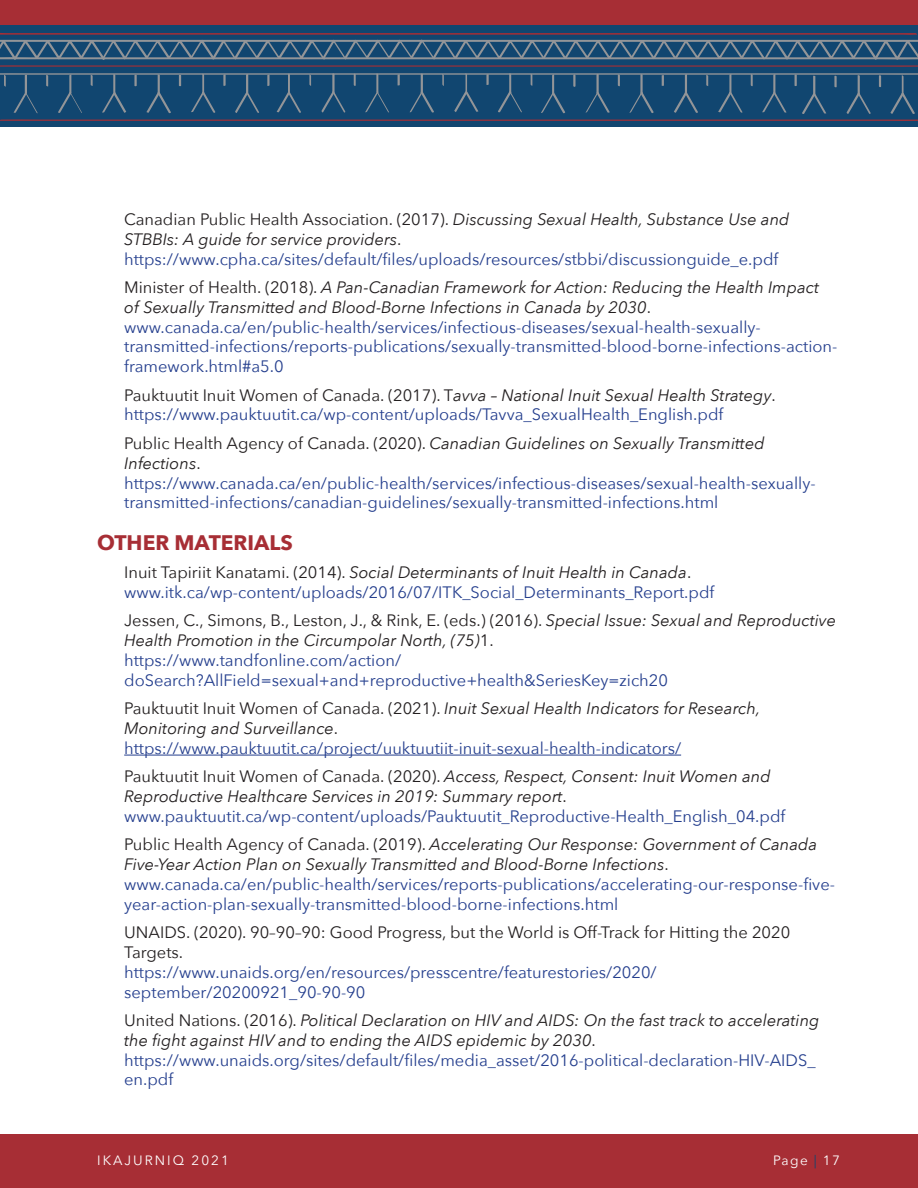
<style>
.page{position:relative;width:918px;height:1188px;background:#fff}
.page>*{position:absolute;margin:0;border:0;box-sizing:border-box;transform-origin:0 0}
.t1{font:700 21px "Avenir Next";color:#a72e35}
.t2{font:16.5px/19.8px "Avenir Next";color:#253f8e}
.t3{font:italic 16.5px/19.8px "Avenir Next";color:#231f20}
.t4{font:13.5px "Avenir Next";letter-spacing:.15em;color:#fff}
.s1{color:#231f20}
.s2{font-style:italic;color:#231f20}
.s3{font-style:normal}
.s4{font-style:normal;color:#253f8e}
.s5{color:#114670}
</style>
<div class="page">
<div style="left:0;top:1134px;width:918px;height:54px;background:#a72e35"></div>
<div style="left:0;top:0;width:918px;height:25px;background:#a72e35"></div>
<div style="left:0;top:25px;width:918px;height:102px;background:#114670"></div>
<svg style="left:0;top:33px;width:918px;height:34px"></svg>
<svg style="left:0;top:73px;width:918px;height:48px"></svg>
<hr style="left:124px;top:755px;width:557px;height:1px;background:#253f8e">
<p class="t2" style="left:124px;top:209px;width:667px"><span class="s1">Canadian Public Health Association. (2017).</span> <span class="s2">Discussing Sexual Health, Substance Use and<br>STBBIs: A guide for service providers</span><span class="s1">. </span>https://www.cpha.ca/sites/default/files/uploads/resources/stbbi/discussionguide_e.pdf</p>
<p class="t2" style="left:124px;top:277px;width:715px"><span class="s1">Minister of Health. (2018).</span> <span class="s2">A Pan-Canadian Framework for Action: Reducing the Health Impact of Sexually Transmitted and Blood-Borne Infections in Canada by 2030</span><span class="s1">. </span>www.canada.ca/en/public-health/services/infectious-diseases/sexual-health-sexually&shy;transmitted-infections/reports-publications/sexually-transmitted-blood-borne-infections-action&shy;framework.html#a5.0</p>
<p class="t2" style="left:124px;top:384px;width:653px"><span class="s1">Pauktuutit Inuit Women of Canada. (2017). T</span><span class="s2">avva – National Inuit Sexual Health Strategy</span><span class="s1">. </span>https://www.pauktuutit.ca/wp-content/uploads/Tavva_SexualHealth_English.pdf</p>
<p class="t2" style="left:124px;top:433px;width:693px"><span class="s1">Public Health Agency of Canada. (2020).</span> <span class="s2">Canadian Guidelines on Sexually Transmitted Infections</span><span class="s1">. </span>https://www.canada.ca/en/public-health/services/infectious-diseases/sexual-health-sexually&shy;transmitted-infections/canadian-guidelines/sexually-transmitted-infections.html</p>
<p class="t1" style="left:97px;top:524px;width:197px">OTHER MATERIALS</p>
<p class="t2" style="left:124px;top:562px;width:592px"><span class="s1">Inuit Tapiriit Kanatami. (2014).</span> <span class="s2">Social Determinants of Inuit Health in Canada</span><span class="s1">. </span>www.itk.ca/wp-content/uploads/2016/07/ITK_Social_Determinants_Report.pdf</p>
<p class="t2" style="left:124px;top:610px;width:714px"><span class="s1">Jessen, C., Simons, B., Leston, J., &amp; Rink, E. (eds.) (2016).</span> <span class="s2">Special Issue: Sexual and Reproductive Health Promotion in the Circumpolar North, (75)</span><span class="s1">1.<br></span>https://www.tandfonline.com/action/ doSearch?AllField=sexual+and+reproductive+health&amp;SeriesKey=zich20</p>
<p class="t2" style="left:124px;top:698px;width:638px"><span class="s1">Pauktuutit Inuit Women of Canada. (2021).</span> <span class="s2">Inuit Sexual Health Indicators for Research,<br>Monitoring and Surveillance</span><span class="s1">. </span>https://www.pauktuutit.ca/project/uuktuutiit-inuit-sexual-health-indicators/</p>
<p class="t3" style="left:124px;top:766px;width:663px"><span class="s3">Pauktuutit Inuit Women of Canada. (2020).</span> Access, Respect, Consent: Inuit Women and<br>Reproductive Healthcare Services in 2019: Summary report<span class="s3">. </span><span class="s4">www.pauktuutit.ca/wp-content/uploads/Pauktuutit_Reproductive-Health_English_04.pdf</span></p>
<p class="t2" style="left:124px;top:834px;width:712px"><span class="s1">Public Health Agency of Canada. (2019).</span> <span class="s2">Accelerating Our Response: Government of Canada Five-Year Action Plan on Sexually Transmitted and Blood-Borne Infections</span><span class="s1">. </span>www.canada.ca/en/public-health/services/reports-publications/accelerating-our-response-five&shy;year-action-plan-sexually-transmitted-blood-borne-infections.html</p>
<p class="t2" style="left:124px;top:922px;width:668px"><span class="s1">UNAIDS. (2020). 90–90–90: Good Progress, but the World is Off-Track for Hitting the 2020<br>Targets.<br></span>https://www.unaids.org/en/resources/presscentre/featurestories/2020/ september/20200921_90-90-90</p>
<p class="t3" style="left:124px;top:1010px;width:697px"><span class="s3">United Nations. (2016).</span> Political Declaration on HIV and AIDS: On the fast track to accelerating the fight against HIV and to ending the AIDS epidemic by 2030<span class="s3">. </span><span class="s4">https://www.unaids.org/sites/default/files/media_asset/2016-political-declaration-HIV-AIDS_ en.pdf</span></p>
<p class="t4" style="left:97px;top:1149px;width:133px">IKAJURNIQ 2021</p>
<p class="t4" style="left:773px;top:1149px;width:68px">Page <span class="s5">|</span> 17</p>
</div>
